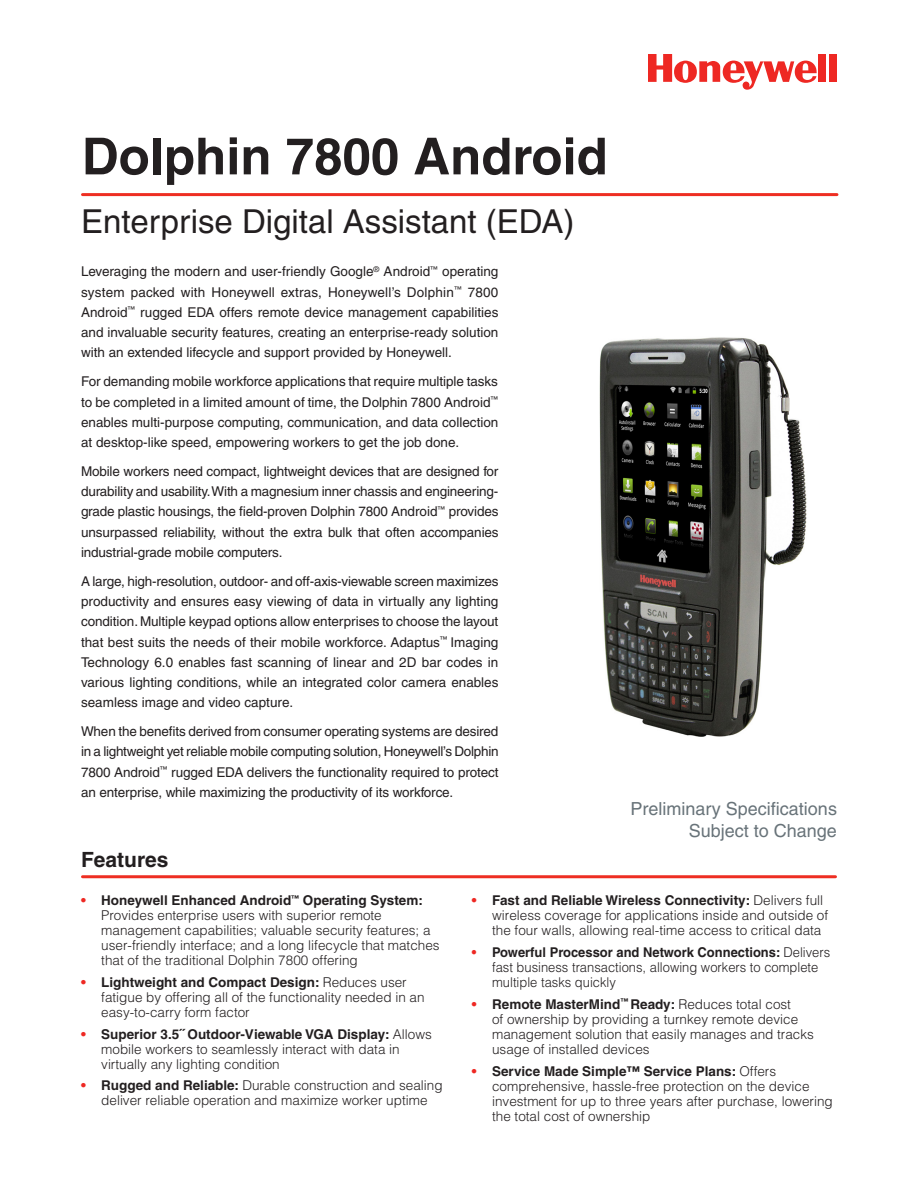
<style>
.page{position:relative;width:918px;height:1188px;background:#fff}
.page>*{position:absolute;margin:0;border:0;box-sizing:border-box;transform-origin:0 0}
.Product_Name_-_Front{font:700 51px "Helvetica";color:#231f20}
.Product_Descriptor{font:33px "Helvetica";color:#231f20}
.Overview_and_Feature{font:700 21px "Helvetica";color:#231f20}
.t1{font:18px "Helvetica";color:#687379}
.Overview_Body{font:13.5px/20.2px "Helvetica";color:#231f20;text-align:justify}
.Features_Header{font:300 13.5px/15px "Helvetica";color:#231f20}
.Features_Header-2{font:300 13.5px/15px "Helvetica";color:#231f20;scale:.96 1}
.s1{font-weight:700;color:#ee2823}
.s2{font-weight:700}
</style>
<div class="page">
<div style="left:818px;top:54px;width:8px;height:28px;background:#ee2823"></div>
<div style="left:829px;top:54px;width:8px;height:28px;background:#ee2823"></div>
<svg style="left:648px;top:54px;width:169px;height:36px"></svg>
<hr style="left:82px;top:193px;width:755px;height:3px;background:#ee2e22">
<hr style="left:82px;top:875px;width:754px;height:3px;background:#ee2e22">
<img style="left:599px;top:337px;width:208px;height:400px">
<p class="Product_Name_-_Front" style="left:82px;top:125px;width:528px">Dolphin 7800 Android</p>
<p class="Product_Descriptor" style="left:81px;top:202px;width:495px">Enterprise Digital Assistant (EDA)</p>
<p class="Overview_Body" style="left:81px;top:262px;width:419px">Leveraging the modern and user-friendly Google<sup>®</sup> Android<sup>™</sup> operating system packed with Honeywell extras, Honeywell’s Dolphin<sup>™</sup> 7800<br>Android<sup>™</sup> rugged EDA offers remote device management capabilities and invaluable security features, creating an enterprise-ready solution with an extended lifecycle and support provided by Honeywell.</p>
<p class="Overview_Body" style="left:81px;top:371px;width:419px">For demanding mobile workforce applications that require multiple tasks to be completed in a limited amount of time, the Dolphin 7800 Android<sup>™ </sup>enables multi-purpose computing, communication, and data collection at desktop-like speed, empowering workers to get the job done.</p>
<p class="Overview_Body" style="left:81px;top:461px;width:419px">Mobile workers need compact, lightweight devices that are designed for durability and usability. With a magnesium inner chassis and engineering&shy;grade plastic housings, the field-proven Dolphin 7800 Android<sup>™</sup> provides unsurpassed reliability, without the extra bulk that often accompanies industrial-grade mobile computers.</p>
<p class="Overview_Body" style="left:81px;top:571px;width:419px">A large, high-resolution, outdoor- and off-axis-viewable screen maximizes productivity and ensures easy viewing of data in virtually any lighting condition. Multiple keypad options allow enterprises to choose the layout that best suits the needs of their mobile workforce. Adaptus<sup>™</sup> Imaging Technology 6.0 enables fast scanning of linear and 2D bar codes in various lighting conditions, while an integrated color camera enables seamless image and video capture.</p>
<p class="Overview_Body" style="left:81px;top:721px;width:419px">When the benefits derived from consumer operating systems are desired in a lightweight yet reliable mobile computing solution, Honeywell’s Dolphin 7800 Android<sup>™</sup> rugged EDA delivers the functionality required to protect an enterprise, while maximizing the productivity of its workforce.</p>
<p class="Overview_and_Feature" style="left:81px;top:847px;width:89px">Features</p>
<p class="t1" style="left:630px;top:799px;width:208px">Preliminary Specifications</p>
<p class="t1" style="left:689px;top:820px;width:150px">Subject to Change</p>
<p class="Features_Header" style="left:101px;top:892px;width:340px;text-indent:-20px"><span class="s1">•</span> <span class="s2">Honeywell Enhanced Android</span><sup>™</sup> <span class="s2">Operating System:<br></span>Provides enterprise users with superior remote management capabilities; valuable security features; a user-friendly interface; and a long lifecycle that matches that of the traditional Dolphin 7800 offering</p>
<p class="Features_Header" style="left:101px;top:974px;width:325px;text-indent:-20px"><span class="s1">•</span> <span class="s2">Lightweight and Compact Design:</span> Reduces user fatigue by offering all of the functionality needed in an easy-to-carry form factor</p>
<p class="Features_Header" style="left:101px;top:1026px;width:332px;text-indent:-20px"><span class="s1">•</span> <span class="s2">Superior 3.5˝ Outdoor-Viewable VGA Display:</span> Allows mobile workers to seamlessly interact with data in virtually any lighting condition</p>
<p class="Features_Header" style="left:81px;top:1078px;width:363px;text-align:center"><span class="s1">•</span> <span class="s2">Rugged and Reliable:</span> Durable construction and sealing deliver reliable operation and maximize worker uptime</p>
<p class="Features_Header" style="left:492px;top:893px;width:338px;text-indent:-20px"><span class="s1">•</span> <span class="s2">Fast and Reliable Wireless Connectivity:</span> Delivers full wireless coverage for applications inside and outside of the four walls, allowing real-time access to critical data</p>
<p class="Features_Header-2" style="left:492px;top:944px;width:354px;text-indent:-20px"><span class="s1">•</span> <span class="s2">Powerful Processor and Network Connections:</span> Delivers fast business transactions, allowing workers to complete multiple tasks quickly</p>
<p class="Features_Header" style="left:492px;top:996px;width:323px;text-indent:-20px"><span class="s1">•</span> <span class="s2">Remote MasterMind</span><sup>™</sup> <span class="s2">Ready:</span> Reduces total cost<br>of ownership by providing a turnkey remote device management solution that easily manages and tracks usage of installed devices</p>
<p class="Features_Header" style="left:492px;top:1063px;width:342px;text-indent:-20px"><span class="s1">•</span> <span class="s2">Service Made Simple™ Service Plans:</span> Offers comprehensive, hassle-free protection on the device investment for up to three years after purchase, lowering the total cost of ownership</p>
</div>
